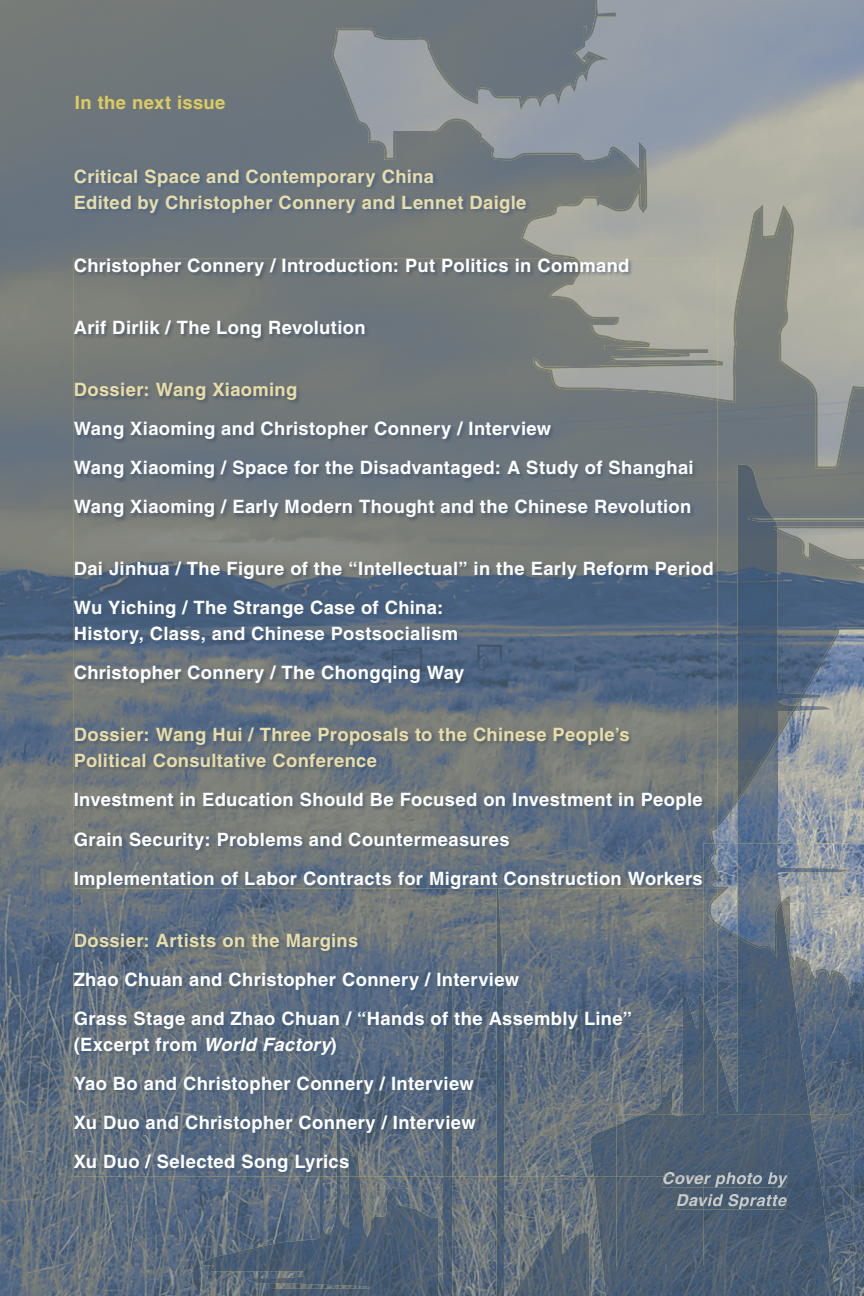
<style>
.page{position:relative;width:864px;height:1296px;background:#fff}
.page>*{position:absolute;margin:0;border:0;box-sizing:border-box;transform-origin:0 0}
.t1{font:700 18.4px/39px "Helvetica LT Std";letter-spacing:.02em;color:#fff}
.t2{font:700 18.4px/26px "Helvetica LT Std";letter-spacing:.02em;color:#e9dda7}
.t3{font:700 18.4px "Helvetica LT Std";letter-spacing:.025em;color:#decc62}
.s1{font-style:italic}
</style>
<div class="page">
<svg style="left:754px;top:0;width:110px;height:280px;background:#a3a7a6"></svg>
<div style="left:717px;top:280px;width:147px;height:92px;background:#b0afa4"></div>
<img style="left:831px;top:706px;width:33px;height:137px">
<img style="left:717px;top:828px;width:15px;height:15px">
<img style="left:0;top:0;width:599px;height:272px">
<img style="left:732px;top:403px;width:65px;height:298px">
<img style="left:0;top:272px;width:132px;height:1024px">
<img style="left:717px;top:402px;width:15px;height:405px">
<img style="left:132px;top:1176px;width:136px;height:120px">
<img style="left:332px;top:28px;width:133px;height:110px">
<img style="left:573px;top:0;width:43px;height:69px">
<img style="left:464px;top:68px;width:135px;height:94px">
<img style="left:368px;top:137px;width:27px;height:23px">
<img style="left:598px;top:141px;width:49px;height:72px">
<img style="left:731px;top:204px;width:67px;height:199px">
<img style="left:717px;top:361px;width:15px;height:41px">
<img style="left:797px;top:372px;width:67px;height:334px">
<img style="left:731px;top:701px;width:7px;height:111px">
<img style="left:717px;top:807px;width:15px;height:21px">
<img style="left:203px;top:1245px;width:65px;height:51px">
<img style="left:738px;top:518px;width:93px;height:325px">
<img style="left:738px;top:464px;width:65px;height:52px">
<img style="left:268px;top:1176px;width:401px;height:120px">
<img style="left:669px;top:1266px;width:34px;height:30px">
<img style="left:738px;top:516px;width:67px;height:286px">
<img style="left:616px;top:1176px;width:87px;height:90px">
<img style="left:662px;top:1176px;width:41px;height:12px">
<img style="left:676px;top:1194px;width:27px;height:15px">
<img style="left:73px;top:258px;width:573px;height:918px">
<img style="left:646px;top:363px;width:71px;height:526px">
<img style="left:549px;top:258px;width:168px;height:105px">
<img style="left:319px;top:889px;width:384px;height:287px">
<img style="left:616px;top:1115px;width:66px;height:10px">
<img style="left:664px;top:1172px;width:39px;height:4px">
<img style="left:75px;top:871px;width:627px;height:18px">
<img style="left:74px;top:169px;width:457px;height:48px">
<img style="left:717px;top:843px;width:147px;height:29px">
<img style="left:836px;top:996px;width:28px;height:300px">
<img style="left:717px;top:872px;width:147px;height:124px">
<img style="left:738px;top:843px;width:108px;height:108px">
<img style="left:703px;top:904px;width:133px;height:392px">
<img style="left:738px;top:902px;width:50px;height:56px">
<img style="left:832px;top:1115px;width:21px;height:151px">
<img style="left:811px;top:1115px;width:21px;height:151px">
<img style="left:703px;top:1172px;width:86px;height:16px">
<img style="left:703px;top:1194px;width:85px;height:15px">
<img style="left:703px;top:843px;width:14px;height:161px">
<img style="left:709px;top:843px;width:8px;height:83px">
<img style="left:703px;top:1004px;width:14px;height:172px">
<p class="t3" style="left:75px;top:91px;width:152px">In the next issue</p>
<p class="t2" style="left:74px;top:163px;width:454px">Critical Space and Contemporary China<br>Edited by Christopher Connery and Lennet Daigle</p>
<p class="t1" style="left:74px;top:246px;width:557px">Christopher Connery / Introduction: Put Politics in Command</p>
<p class="t1" style="left:74px;top:308px;width:293px">Arif Dirlik / The Long Revolution</p>
<p class="t2" style="left:74px;top:377px;width:225px">Dossier: Wang Xiaoming</p>
<p class="t1" style="left:74px;top:409px;width:622px">Wang Xiaoming and Christopher Connery / Interview<br>Wang Xiaoming / Space for the Disadvantaged: A Study of Shanghai<br>Wang Xiaoming / Early Modern Thought and the Chinese Revolution</p>
<p class="t1" style="left:74px;top:549px;width:642px">Dai Jinhua / The Figure of the “Intellectual” in the Early Reform Period<br>Wu Yiching / The Strange Case of China:</p>
<p class="t1" style="left:74px;top:614px;width:392px">History, Class, and Chinese Postsocialism<br>Christopher Connery / The Chongqing Way</p>
<p class="t2" style="left:74px;top:722px;width:557px">Dossier: Wang Hui / Three Proposals to the Chinese People’s<br>Political Consultative Conference</p>
<p class="t1" style="left:74px;top:780px;width:631px">Investment in Education Should Be Focused on Investment in People<br>Grain Security: Problems and Countermeasures<br>Implementation of Labor Contracts for Migrant Construction Workers</p>
<p class="t2" style="left:74px;top:927px;width:286px">Dossier: Artists on the Margins</p>
<p class="t1" style="left:74px;top:959px;width:560px">Zhao Chuan and Christopher Connery / Interview<br>Grass Stage and Zhao Chuan / “Hands of the Assembly Line”</p>
<p class="t1" style="left:74px;top:1024px;width:403px">( E x c e r p t f r o m <span class="s1">World Factory</span>)<br>Yao Bo and Christopher Connery / Interview Xu Duo and Christopher Connery / Interview Xu Duo / Selected Song Lyrics</p>
</div>
